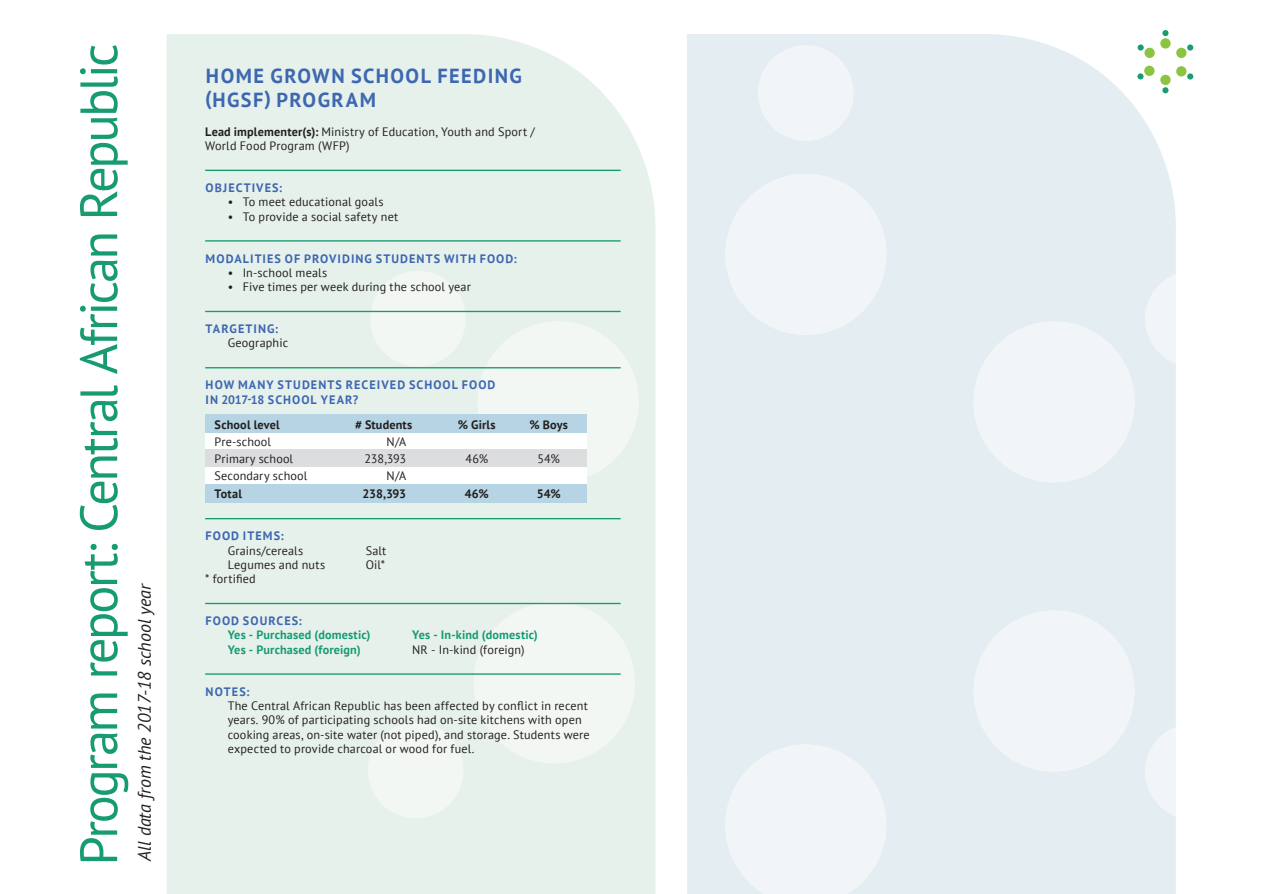
<style>
.page{position:relative;width:1263px;height:894px;background:#fff}
.page>*{position:absolute;margin:0;border:0;box-sizing:border-box;transform-origin:0 0}
.t1{font:52.5px "PT Sans";letter-spacing:-.05em;color:#179b72}
.t2{font:700 20.25px/24.5px "PT Sans";letter-spacing:.07em;color:#3d67b1}
.t3{font:italic 18px "PT Sans";color:#231f20}
.t4{font:12.15px/14.2px "PT Sans";letter-spacing:.015em;color:#231f20}
.t5{font:700 12.15px/14.2px "PT Sans";letter-spacing:.085em;color:#3d67b1}
.t6{font:700 12.15px "PT Sans";letter-spacing:.015em;color:#179b72}
.t7{font:700 12.15px "PT Sans";letter-spacing:.015em;color:#231f20}
.s1{font-weight:700}
</style>
<div class="page">
<div style="left:167px;top:34px;width:489px;height:859px;background:#e7f1eb"></div>
<div style="left:687px;top:31px;width:493px;height:862px;background:#e4edf2"></div>
<div style="left:477px;top:321px;width:161px;height:161px;background:#f2f7f4;border-radius:50%"></div>
<div style="left:725px;top:174px;width:161px;height:161px;background:#f1f5f8;border-radius:50%"></div>
<div style="left:973px;top:321px;width:161px;height:161px;background:#f1f5f8;border-radius:50%"></div>
<div style="left:973px;top:610px;width:161px;height:161px;background:#f1f5f8;border-radius:50%"></div>
<svg style="left:725px;top:744px;width:161px;height:149px"></svg>
<div style="left:474px;top:602px;width:161px;height:161px;background:#f2f7f4;border-radius:50%"></div>
<div style="left:1145px;top:271px;width:95px;height:95px;background:linear-gradient(to right,#f1f5f8,#fff);border-radius:50%"></div>
<div style="left:1145px;top:723px;width:95px;height:96px;background:linear-gradient(to right,#f1f5f8,#fff);border-radius:50%"></div>
<div style="left:368px;top:722px;width:95px;height:96px;background:#f2f7f4;border-radius:50%"></div>
<div style="left:370px;top:271px;width:96px;height:95px;background:#f2f7f4;border-radius:50%"></div>
<div style="left:758px;top:45px;width:95px;height:96px;background:#f1f5f8;border-radius:50%"></div>
<div style="left:1144px;top:48px;width:10px;height:10px;background:#8bc440;border-radius:50%"></div>
<div style="left:1160px;top:38px;width:10px;height:11px;background:#8bc440;border-radius:50%"></div>
<div style="left:1176px;top:48px;width:10px;height:10px;background:#8bc440;border-radius:50%"></div>
<div style="left:1176px;top:66px;width:10px;height:10px;background:#8bc440;border-radius:50%"></div>
<div style="left:1160px;top:75px;width:10px;height:10px;background:#8bc440;border-radius:50%"></div>
<div style="left:1144px;top:66px;width:10px;height:10px;background:#8bc440;border-radius:50%"></div>
<div style="left:1187px;top:44px;width:6px;height:7px;background:#199c73;border-radius:50%"></div>
<svg style="left:1187px;top:73px;width:6px;height:6px"></svg>
<svg style="left:1162px;top:87px;width:6px;height:6px"></svg>
<svg style="left:1137px;top:73px;width:6px;height:6px"></svg>
<div style="left:1137px;top:44px;width:6px;height:7px;background:#199c73;border-radius:50%"></div>
<svg style="left:1162px;top:30px;width:6px;height:6px"></svg>
<div style="left:205px;top:432px;width:382px;height:17px;background:#fff"></div>
<div style="left:205px;top:466px;width:382px;height:18px;background:#fff"></div>
<div style="left:205px;top:413px;width:382px;height:19px;background:#b6d4e3"></div>
<div style="left:205px;top:484px;width:382px;height:18px;background:#b6d4e3"></div>
<div style="left:205px;top:449px;width:382px;height:17px;background:#dcdddf"></div>
<hr style="left:205px;top:170px;width:415px;height:1px;background:#179b72">
<hr style="left:205px;top:240px;width:415px;height:1px;background:#179b72">
<hr style="left:205px;top:311px;width:415px;height:1px;background:#179b72">
<hr style="left:205px;top:367px;width:415px;height:1px;background:#179b72">
<hr style="left:205px;top:518px;width:415px;height:1px;background:#179b72">
<hr style="left:205px;top:602px;width:415px;height:2px;background:#179b72">
<hr style="left:205px;top:673px;width:415px;height:1px;background:#179b72">
<h1 class="t1" style="left:65px;top:865px;width:823px;rotate:-90deg">Program report: Central African Republic</h1>
<h3 class="t3" style="left:133px;top:860px;width:279px;rotate:-90deg">All data from the 2017-18 school year</h3>
<h2 class="t2" style="left:205px;top:63px;width:318px">HOME GROWN SCHOOL FEEDING (HGSF) PROGRAM</h2>
<p class="t4" style="left:205px;top:124px;width:331px"><span class="s1">Lead implementer(s):</span> Ministry of Education, Youth and Sport /<br>World Food Program (WFP)</p>
<p class="t5" style="left:206px;top:180px;width:78px">OBJECTIVES:</p>
<p class="t4" style="left:228px;top:194px;width:157px">• To meet educational goals</p>
<p class="t4" style="left:228px;top:209px;width:172px">• To provide a social safety net</p>
<p class="t5" style="left:206px;top:251px;width:313px">MODALITIES OF PROVIDING STUDENTS WITH FOOD:</p>
<p class="t4" style="left:228px;top:265px;width:101px">• In-school meals</p>
<p class="t4" style="left:228px;top:279px;width:245px">• Five times per week during the school year</p>
<p class="t5" style="left:206px;top:321px;width:74px">TARGETING:</p>
<p class="t4" style="left:228px;top:335px;width:62px">Geographic</p>
<p class="t5" style="left:206px;top:377px;width:291px">HOW MANY STUDENTS RECEIVED SCHOOL FOOD<br>IN 2017-18 SCHOOL YEAR?</p>
<p class="t7" style="left:215px;top:416px;width:67px">School level</p>
<p class="t7" style="left:355px;top:416px;width:59px"># Students</p>
<p class="t7" style="left:458px;top:416px;width:39px">% Girls</p>
<p class="t7" style="left:529px;top:416px;width:40px">% Boys</p>
<p class="t4" style="left:215px;top:434px;width:58px">Pre-school</p>
<p class="t4" style="left:386px;top:434px;width:21px">N/A</p>
<p class="t4" style="left:215px;top:451px;width:80px">Primary school</p>
<p class="t4" style="left:364px;top:451px;width:43px">238,393</p>
<p class="t4" style="left:465px;top:451px;width:24px">46%</p>
<p class="t4" style="left:537px;top:451px;width:24px">54%</p>
<p class="t4" style="left:215px;top:468px;width:94px">Secondary school</p>
<p class="t4" style="left:386px;top:468px;width:21px">N/A</p>
<p class="t7" style="left:215px;top:486px;width:29px">Total</p>
<p class="t7" style="left:362px;top:486px;width:45px">238,393</p>
<p class="t7" style="left:465px;top:486px;width:25px">46%</p>
<p class="t7" style="left:537px;top:486px;width:25px">54%</p>
<p class="t5" style="left:206px;top:528px;width:79px">FOOD ITEMS:</p>
<p class="t4" style="left:228px;top:542px;width:77px">Grains/cereals</p>
<p class="t4" style="left:366px;top:542px;width:22px">Salt</p>
<p class="t4" style="left:228px;top:557px;width:99px">Legumes and nuts</p>
<p class="t4" style="left:366px;top:557px;width:21px">Oil*</p>
<p class="t4" style="left:205px;top:571px;width:52px">* fortified</p>
<p class="t5" style="left:206px;top:613px;width:98px">FOOD SOURCES:</p>
<p class="t6" style="left:228px;top:627px;width:144px">Yes - Purchased (domestic)</p>
<p class="t6" style="left:412px;top:627px;width:127px">Yes - In-kind (domestic)</p>
<p class="t6" style="left:228px;top:641px;width:135px">Yes - Purchased (foreign)</p>
<p class="t4" style="left:412px;top:641px;width:114px">NR - In-kind (foreign)</p>
<p class="t5" style="left:206px;top:683px;width:45px">NOTES:</p>
<p class="t4" style="left:228px;top:698px;width:363px">The Central African Republic has been affected by conflict in recent years. 90% of participating schools had on-site kitchens with open cooking areas, on-site water (not piped), and storage. Students were expected to provide charcoal or wood for fuel.</p>
</div>
